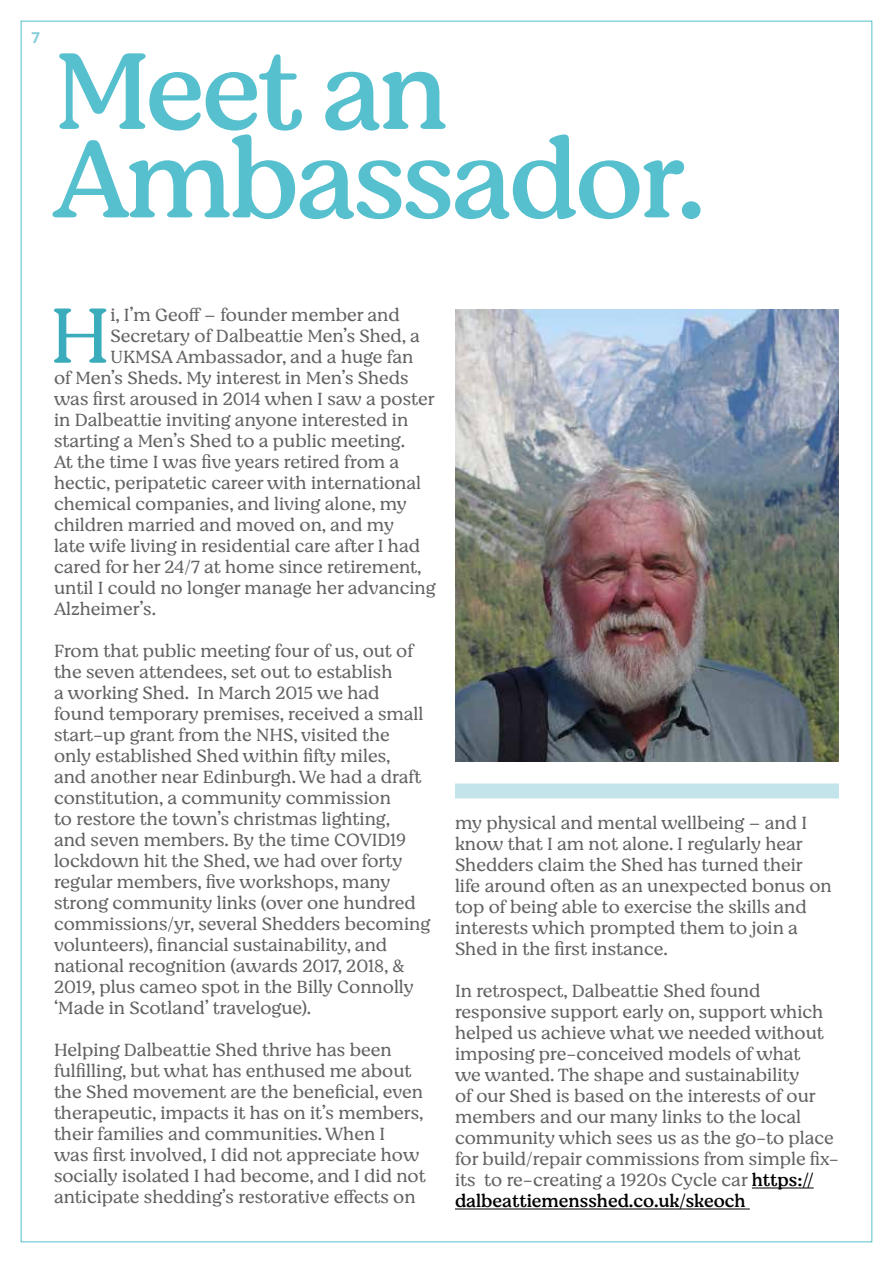
<style>
.page{position:relative;width:893px;height:1263px;background:#fff}
.page>*{position:absolute;margin:0;border:0;box-sizing:border-box;transform-origin:0 0}
.t1{font:111px/88.5px "Moranga";letter-spacing:-.03em;color:#56c0ce}
.t2{font:300 79.65px "Moranga";color:#3aacbb}
.t3{font:300 18px/21px "Moranga";color:#646363}
.t4{font:700 15px "Open Sans";color:#86cdd8}
.s1{font-weight:400;color:#000}
</style>
<div class="page">
<hr style="left:752px;top:1187px;width:62px;height:1px;background:#000">
<hr style="left:455px;top:1208px;width:295px;height:1px;background:#000">
<img style="left:455px;top:309px;width:384px;height:453px">
<div style="left:455px;top:783px;width:384px;height:15px;background:#c2e4ea"></div>
<p class="t4" style="left:31px;top:27px;width:10px">7</p>
<h1 class="t1" style="left:54px;top:45px;width:653px">Meet an<br>Ambassador.</h1>
<h2 class="t2" style="left:50px;top:283px;width:62px">H</h2>
<p class="t3" style="left:110px;top:304px;width:291px">i, I’m Geoff – founder member and</p>
<p class="t3" style="left:110px;top:325px;width:311px">Secretary of Dalbeattie Men’s Shed, a</p>
<p class="t3" style="left:110px;top:346px;width:305px">UKMSA Ambassador, and a huge fan</p>
<p class="t3" style="left:54px;top:367px;width:356px">of Men’s Sheds. My interest in Men’s Sheds</p>
<p class="t3" style="left:54px;top:388px;width:382px">was first aroused in 2014 when I saw a poster</p>
<p class="t3" style="left:54px;top:409px;width:356px">in Dalbeattie inviting anyone interested in</p>
<p class="t3" style="left:54px;top:430px;width:353px">starting a Men’s Shed to a public meeting.</p>
<p class="t3" style="left:54px;top:451px;width:347px">At the time I was five years retired from a</p>
<p class="t3" style="left:54px;top:472px;width:369px">hectic, peripatetic career with international</p>
<p class="t3" style="left:54px;top:493px;width:354px">chemical companies, and living alone, my</p>
<p class="t3" style="left:54px;top:514px;width:341px">children married and moved on, and my</p>
<p class="t3" style="left:54px;top:535px;width:368px">late wife living in residential care after I had</p>
<p class="t3" style="left:54px;top:556px;width:369px">cared for her 24/7 at home since retirement,</p>
<p class="t3" style="left:54px;top:577px;width:383px">until I could no longer manage her advancing</p>
<p class="t3" style="left:54px;top:598px;width:104px">Alzheimer’s.</p>
<p class="t3" style="left:54px;top:640px;width:378px">From that public meeting four of us, out of the seven attendees, set out to establish<br>a working Shed. In March 2015 we had found temporary premises, received a small start-up grant from the NHS, visited the only established Shed within fifty miles,<br>and another near Edinburgh. We had a draft constitution, a community commission<br>to restore the town’s christmas lighting,<br>and seven members. By the time COVID19 lockdown hit the Shed, we had over forty regular members, five workshops, many strong community links (over one hundred commissions/yr, several Shedders becoming volunteers), financial sustainability, and national recognition (awards 2017, 2018, &amp; 2019, plus cameo spot in the Billy Connolly ‘Made in Scotland’ travelogue).</p>
<p class="t3" style="left:54px;top:1039px;width:373px">Helping Dalbeattie Shed thrive has been fulfilling, but what has enthused me about the Shed movement are the beneficial, even therapeutic, impacts it has on it’s members, their families and communities. When I<br>was first involved, I did not appreciate how socially isolated I had become, and I did not anticipate shedding’s restorative effects on</p>
<p class="t3" style="left:455px;top:812px;width:378px">my physical and mental wellbeing – and I know that I am not alone. I regularly hear Shedders claim the Shed has turned their life around often as an unexpected bonus on top of being able to exercise the skills and interests which prompted them to join a Shed in the first instance.</p>
<p class="t3" style="left:455px;top:980px;width:385px">In retrospect, Dalbeattie Shed found responsive support early on, support which helped us achieve what we needed without imposing pre-conceived models of what<br>we wanted. The shape and sustainability<br>of our Shed is based on the interests of our members and our many links to the local community which sees us as the go-to place for build/repair commissions from simple fix&shy;its to re-creating a 1920s Cycle car <span class="s1">https:// dalbeattiemensshed.co.uk/skeoch</span></p>
</div>
